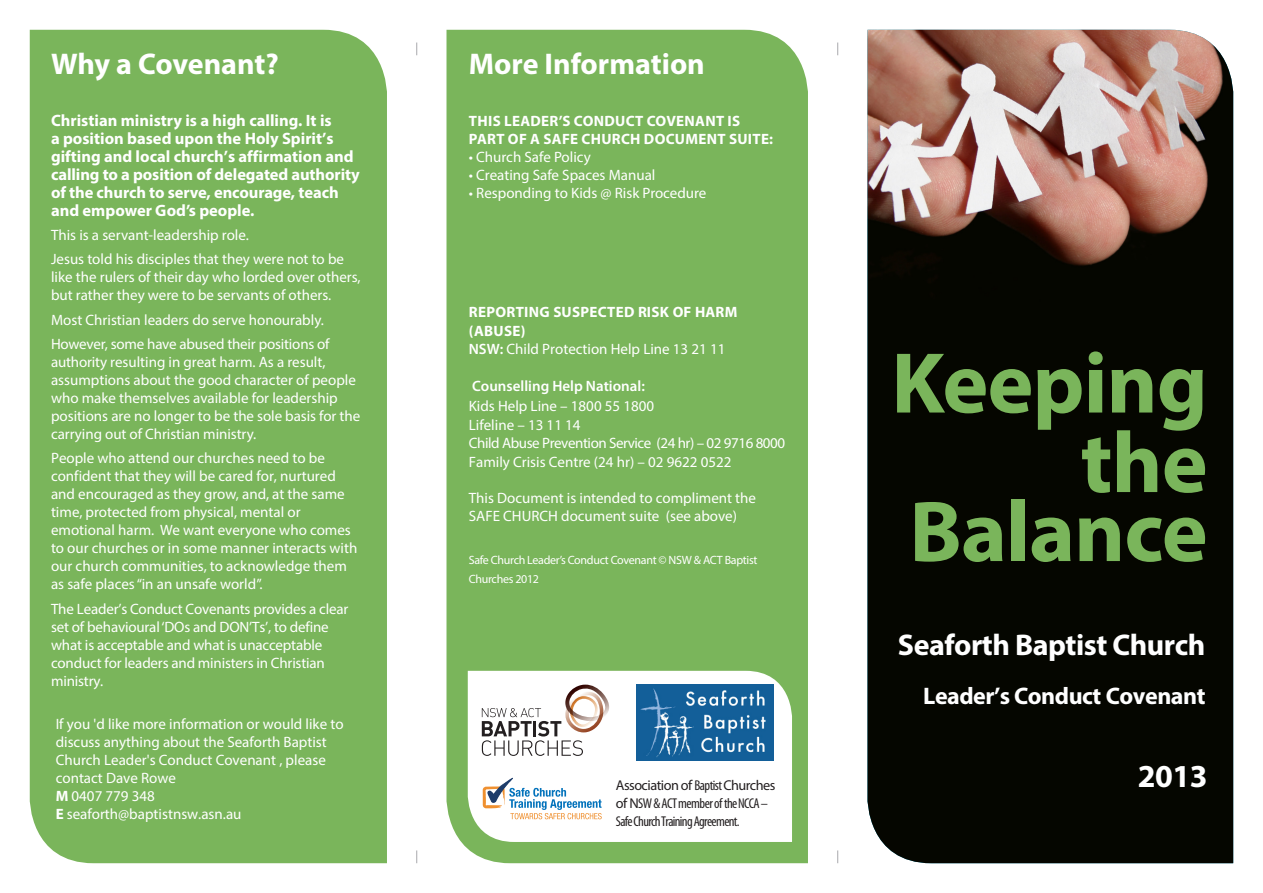
<style>
.page{position:relative;width:1263px;height:893px;background:#fff}
.page>*{position:absolute;margin:0;border:0;box-sizing:border-box;transform-origin:0 0}
.t1{font:700 87px "Myriad Pro";letter-spacing:-.01em;color:#7ab55b}
.t2{font:700 32.1px "Myriad Pro";color:#fff}
.t3{font:700 30px "Myriad Pro";letter-spacing:-.015em;color:#fff}
.t4{font:700 24px "Myriad Pro";letter-spacing:-.02em;color:#fff}
.t5{font:700 16.5px/18px "Myriad Pro";color:#fff}
.t6{font:15px/18px "Myriad Pro";color:#fff}
.t7{font:700 15px/18.5px "Myriad Pro";letter-spacing:.02em;color:#fff}
.t8{font:condensed 14.25px/18px "Myriad Pro";letter-spacing:-.045em;color:#231f20}
.t9{font:12px/18px "Myriad Pro";letter-spacing:-.025em;color:#fff}
.s1{font-weight:700}
.s2{font-weight:600}
.s3{font-weight:400}
.s4{font-stretch:normal}
</style>
<div class="page">
<img style="left:867px;top:30px;width:366px;height:833px">
<div style="left:446px;top:30px;width:362px;height:833px;background:#7ab55b"></div>
<div style="left:30px;top:30px;width:357px;height:833px;background:#7ab55b"></div>
<svg style="left:837px;top:43px;width:1px;height:12px"></svg>
<svg style="left:416px;top:43px;width:1px;height:12px"></svg>
<svg style="left:837px;top:850px;width:1px;height:13px"></svg>
<svg style="left:416px;top:850px;width:1px;height:13px"></svg>
<svg style="left:468px;top:671px;width:324px;height:171px"></svg>
<svg style="left:483px;top:778px;width:119px;height:41px"></svg>
<svg style="left:482px;top:685px;width:127px;height:71px"></svg>
<img style="left:637px;top:684px;width:136px;height:76px">
<p class="t3" style="left:51px;top:44px;width:229px">Why a Covenant?</p>
<p class="t5" style="left:51px;top:110px;width:310px">Christian ministry is a high calling. It is<br>a position based upon the Holy Spirit’s gifting and local church’s affirmation and calling to a position of delegated authority of the church to serve, encourage, teach and empower God’s people.</p>
<p class="t6" style="left:51px;top:226px;width:199px">This is a servant-leadership role.</p>
<p class="t6" style="left:51px;top:250px;width:311px">Jesus told his disciples that they were not to be like the rulers of their day who lorded over others, but rather they were to be servants of others.</p>
<p class="t6" style="left:51px;top:310px;width:274px">Most Christian leaders do serve honourably.</p>
<p class="t6" style="left:51px;top:335px;width:311px">However, some have abused their positions of authority resulting in great harm. As a result, assumptions about the good character of people who make themselves available for leadership positions are no longer to be the sole basis for the carrying out of Christian ministry.</p>
<p class="t6" style="left:51px;top:449px;width:308px">People who attend our churches need to be confident that they will be cared for, nurtured and encouraged as they grow, and, at the same time, protected from physical, mental or emotional harm. We want everyone who comes to our churches or in some manner interacts with our church communities, to acknowledge them as safe places “in an unsafe world”.</p>
<p class="t6" style="left:51px;top:600px;width:299px">The Leader’s Conduct Covenants provides a clear set of behavioural ‘DOs and DON’Ts’, to define what is acceptable and what is unacceptable conduct for leaders and ministers in Christian ministry.</p>
<p class="t6" style="left:56px;top:715px;width:289px">If you 'd like more information or would like to discuss anything about the Seaforth Baptist<br>Church Leader's Conduct Covenant , please contact Dave Rowe<br><span class="s1">M</span> 0407 779 348<br><span class="s1">E</span> seaforth@baptistnsw.asn.au</p>
<p class="t3" style="left:469px;top:44px;width:238px">More Information</p>
<p class="t7" style="left:469px;top:111px;width:306px;line-height:18px">THIS LEADER’S CONDUCT COVENANT IS<br>PART OF A SAFE CHURCH DOCUMENT SUITE:</p>
<p class="t6" style="left:469px;top:148px;width:124px">• Church Safe Policy</p>
<p class="t6" style="left:469px;top:166px;width:188px">• Creating Safe Spaces Manual</p>
<p class="t6" style="left:469px;top:184px;width:239px">• Responding to Kids @ Risk Procedure</p>
<p class="t7" style="left:469px;top:302px;width:270px">REPORTING SUSPECTED RISK OF HARM (ABUSE)<br><span class="s2">NSW:</span> <span class="s3">Child Protection Help Line 13 21 11</span></p>
<p class="t6" style="left:469px;top:377px;width:318px;line-height:18.9px"><span class="s2">Counselling Help National:<br></span>Kids Help Line – 1800 55 1800<br>Lifeline – 13 11 14<br>Child Abuse Prevention Service (24 hr) – 02 9716 8000<br>Family Crisis Centre (24 hr) – 02 9622 0522</p>
<p class="t6" style="left:469px;top:489px;width:289px">This Document is intended to compliment the<br>SAFE CHURCH document suite (see above)</p>
<p class="t9" style="left:469px;top:551px;width:290px">Safe Church Leader’s Conduct Covenant © NSW &amp; ACT Baptist<br>Churches 2012</p>
<p class="t8" style="left:616px;top:776px;width:161px"><span class="s4">Association of</span> Baptist <span class="s4">Churches of N</span>SW &amp; ACT member of the NCCA –<br>Safe Church Training Agreement.</p>
<p class="t1" style="left:891px;top:326px;width:318px">Keeping</p>
<p class="t1" style="left:1080px;top:406px;width:129px">the</p>
<p class="t1" style="left:909px;top:475px;width:300px">Balance</p>
<p class="t3" style="left:898px;top:625px;width:309px">Seaforth Baptist Church</p>
<p class="t4" style="left:923px;top:681px;width:284px">Leader’s Conduct Covenant</p>
<p class="t2" style="left:1138px;top:755px;width:71px">2013</p>
</div>
